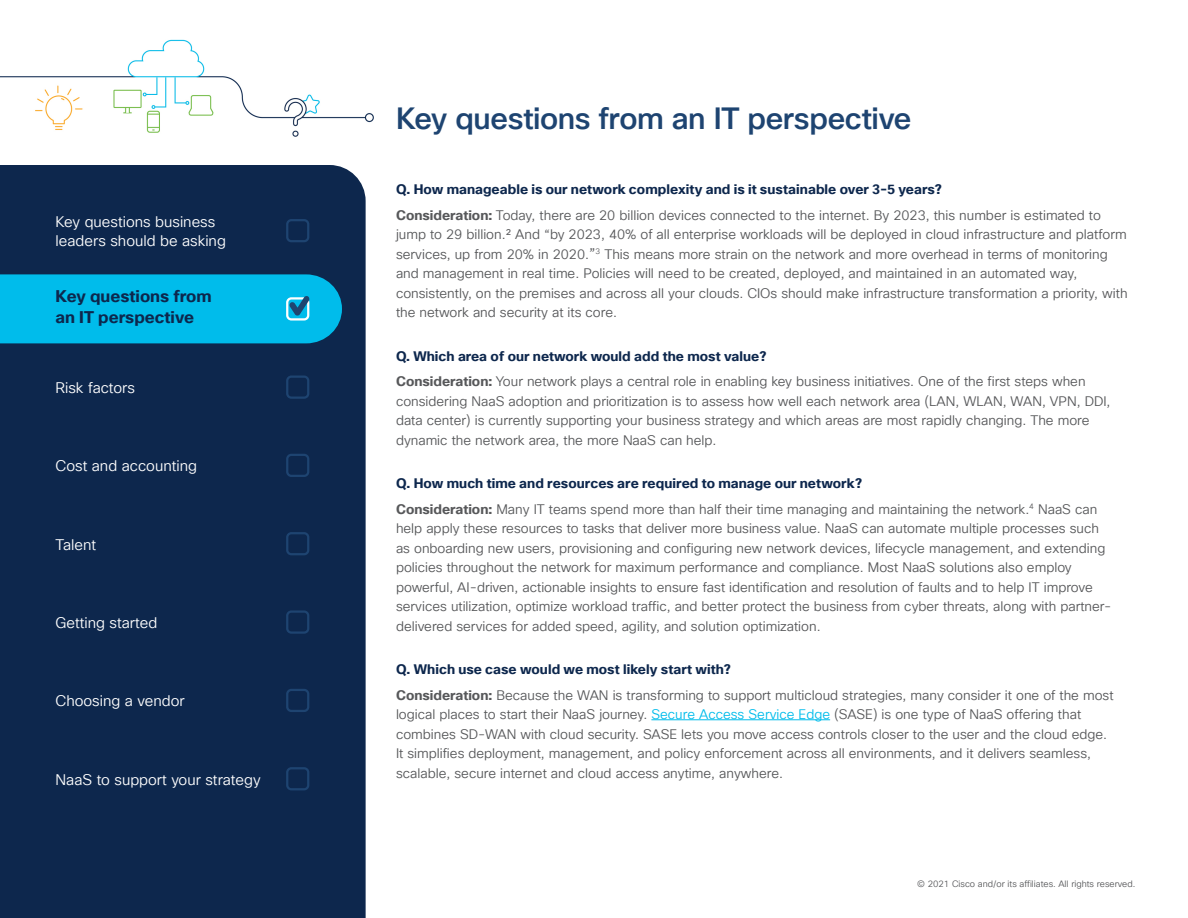
<style>
.page{position:relative;width:1188px;height:918px;background:#fff}
.page>*{position:absolute;margin:0;border:0;box-sizing:border-box;transform-origin:0 0}
.Intro_Heading{font:500 30px "Cisco Sans TT";letter-spacing:-.015em;color:#1e4471}
.Body_White_intend{font:700 16.5px/21px "Cisco Sans TT";color:#0d274d}
.Body_White_intend-2{font:15px/19.5px "Cisco Sans TT Light";color:#fff}
.Body{font:13.5px/19.5px "Cisco Sans TT Light";color:#57585a}
.Subhead4_midnight_bl{font:700 13.5px "Cisco Sans TT";letter-spacing:.005em;color:#0d274d}
.Body-2{font:700 13.5px "Cisco Sans TT";color:#0d274d}
.t1{font:9px "Cisco Sans TT Light";color:#57585a}
.s1{font-family:"Cisco Sans TT";font-weight:700}
.s2{font-size:15px}
.s3{color:#00bceb}
</style>
<div class="page">
<img style="left:0;top:39px;width:374px;height:98px">
<hr style="left:651px;top:720px;width:179px;height:1px;background:#00bceb">
<div style="left:0;top:165px;width:366px;height:753px;background:#0d274d"></div>
<div style="left:0;top:196px;width:342px;height:69px;background:#0d274d"></div>
<div style="left:0;top:353px;width:342px;height:69px;background:#0d274d"></div>
<div style="left:0;top:431px;width:342px;height:69px;background:#0d274d"></div>
<div style="left:0;top:509px;width:342px;height:69px;background:#0d274d"></div>
<div style="left:0;top:588px;width:342px;height:69px;background:#0d274d"></div>
<div style="left:0;top:666px;width:342px;height:69px;background:#0d274d"></div>
<div style="left:0;top:744px;width:342px;height:69px;background:#0d274d"></div>
<div style="left:286px;top:376px;width:23px;height:23px;border:2px solid #1e4471;border-radius:4px"></div>
<div style="left:286px;top:454px;width:23px;height:23px;border:2px solid #1e4471;border-radius:4px"></div>
<div style="left:286px;top:532px;width:23px;height:23px;border:2px solid #1e4471;border-radius:4px"></div>
<div style="left:286px;top:610px;width:23px;height:24px;border:2px solid #1e4471;border-radius:4px"></div>
<div style="left:286px;top:689px;width:23px;height:23px;border:2px solid #1e4471;border-radius:4px"></div>
<div style="left:286px;top:767px;width:23px;height:23px;border:2px solid #1e4471;border-radius:4px"></div>
<div style="left:286px;top:219px;width:23px;height:23px;border:2px solid #1e4471;border-radius:4px"></div>
<div style="left:0;top:274px;width:342px;height:69px;background:#00bceb"></div>
<p class="Body_White_intend-2" style="left:56px;top:212px;width:172px">Key questions business leaders should be asking</p>
<p class="Body_White_intend" style="left:56px;top:286px;width:158px">Key questions from an IT perspective</p>
<p class="Body_White_intend-2" style="left:56px;top:379px;width:81px">Risk factors</p>
<p class="Body_White_intend-2" style="left:56px;top:457px;width:143px">Cost and accounting</p>
<p class="Body_White_intend-2" style="left:56px;top:535px;width:42px">Talent</p>
<p class="Body_White_intend-2" style="left:56px;top:613px;width:103px">Getting started</p>
<p class="Body_White_intend-2" style="left:56px;top:692px;width:131px">Choosing a vendor</p>
<p class="Body_White_intend-2" style="left:56px;top:770px;width:207px">NaaS to support your strategy</p>
<p class="Intro_Heading" style="left:396px;top:99px;width:517px">Key questions from an IT perspective</p>
<p class="Subhead4_midnight_bl" style="left:396px;top:180px;width:547px">Q. How manageable is our network complexity and is it sustainable over 3-5 years?</p>
<p class="Body" style="left:396px;top:206px;width:733px"><span class="s1">Consideration:</span> Today, there are 20 billion devices connected to the internet. By 2023, this number is estimated to jump to 29 billion.² And “by 2023, 40% of all enterprise workloads will be deployed in cloud infrastructure and platform services, up from 20% in 2020.<span class="s2">”</span><sup>3</sup> This means more strain on the network and more overhead in terms of monitoring and management in real time. Policies will need to be created, deployed, and maintained in an automated way, consistently, on the premises and across all your clouds. CIOs should make infrastructure transformation a priority, with the network and security at its core.</p>
<p class="Body-2" style="left:396px;top:347px;width:372px">Q. Which area of our network would add the most value?</p>
<p class="Body" style="left:396px;top:372px;width:716px"><span class="s1">Consideration:</span> Your network plays a central role in enabling key business initiatives. One of the first steps when considering NaaS adoption and prioritization is to assess how well each network area (LAN, WLAN, WAN, VPN, DDI, data center) is currently supporting your business strategy and which areas are most rapidly changing. The more dynamic the network area, the more NaaS can help.</p>
<p class="Subhead4_midnight_bl" style="left:396px;top:474px;width:468px">Q. How much time and resources are required to manage our network?</p>
<p class="Body" style="left:396px;top:500px;width:717px"><span class="s1">Consideration:</span> Many IT teams spend more than half their time managing and maintaining the network.<sup>4</sup> NaaS can help apply these resources to tasks that deliver more business value. NaaS can automate multiple processes such as onboarding new users, provisioning and configuring new network devices, lifecycle management, and extending policies throughout the network for maximum performance and compliance. Most NaaS solutions also employ powerful, AI-driven, actionable insights to ensure fast identification and resolution of faults and to help IT improve services utilization, optimize workload traffic, and better protect the business from cyber threats, along with partner&shy;delivered services for added speed, agility, and solution optimization.</p>
<p class="Subhead4_midnight_bl" style="left:396px;top:660px;width:336px">Q. Which use case would we most likely start with?</p>
<p class="Body" style="left:396px;top:686px;width:719px"><span class="s1">Consideration:</span> Because the WAN is transforming to support multicloud strategies, many consider it one of the most logical places to start their NaaS journey. <span class="s3">Secure Access Service Edge</span> (SASE) is one type of NaaS offering that combines SD-WAN with cloud security. SASE lets you move access controls closer to the user and the cloud edge.<br>It simplifies deployment, management, and policy enforcement across all environments, and it delivers seamless, scalable, secure internet and cloud access anytime, anywhere.</p>
<p class="t1" style="left:917px;top:878px;width:220px">© 2021 Cisco and/or its affiliates. All rights reserved.</p>
</div>
